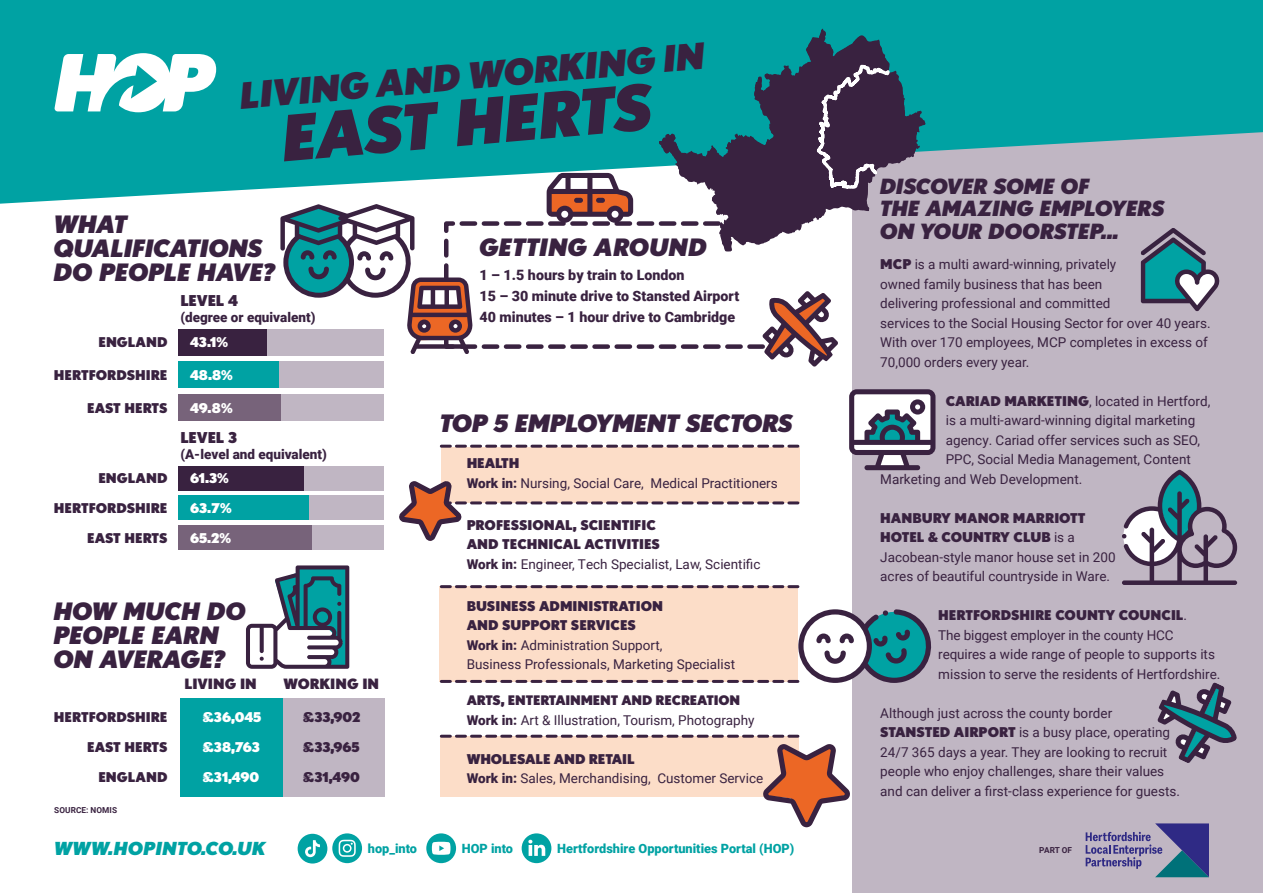
<style>
.page{position:relative;width:1263px;height:893px;background:#fff}
.page>*{position:absolute;margin:0;border:0;box-sizing:border-box;transform-origin:0 0}
.t1{font:italic 900 63px "Nobel";color:#392240}
.t2{font:italic 900 36px "Nobel";color:#392240}
.t3{font:italic 900 24px/24px "Nobel";letter-spacing:-.01em;color:#392240}
.t4{font:italic 900 21px/22.5px "Nobel";letter-spacing:-.01em;color:#392240}
.t5{font:italic 900 18px "Nobel";letter-spacing:.01em;color:#00a2a3}
.t6{font:900 15px "Nobel";letter-spacing:-.01em;color:#392240}
.t7{font:900 14.25px/21px "Roboto";color:#392240}
.t8{font:900 14.25px "Nobel";color:#392240}
.t9{font:13.5px/19.5px "Roboto";color:#392240}
.t10{font:900 13.5px/19.5px "Nobel";color:#392240}
.t11{font:900 13.5px "Nobel";color:#fff}
.t12{font:900 13.5px "Roboto";color:#392240}
.t13{font:900 13.2px "Nobel";letter-spacing:-.01em;color:#392240}
.t14{font:900 12.75px "Roboto";color:#00a2a3}
.t15{font:700 8.25px "Roboto";letter-spacing:.015em;color:#392240}
.s1{font-weight:900}
.s2{font-family:"Nobel";font-weight:900}
.s3{font-family:"Roboto";font-weight:400}
</style>
<div class="page">
<div style="left:441px;top:447px;width:358px;height:55px;background:#fcddc8"></div>
<div style="left:283px;top:698px;width:102px;height:98px;background:#c0b6c3"></div>
<div style="left:180px;top:698px;width:103px;height:98px;background:#00a2a3"></div>
<div style="left:853px;top:0;width:410px;height:893px;background:#c0b6c3"></div>
<svg style="left:0;top:0;width:1263px;height:204px;fill:#00a2a3"></svg>
<svg style="left:246px;top:565px;width:103px;height:104px"></svg>
<div style="left:178px;top:329px;width:205px;height:26px;background:#c0b6c3"></div>
<div style="left:178px;top:329px;width:88px;height:26px;background:#392240"></div>
<div style="left:178px;top:361px;width:205px;height:27px;background:#c0b6c3"></div>
<div style="left:178px;top:361px;width:100px;height:27px;background:#00a2a3"></div>
<div style="left:178px;top:394px;width:205px;height:26px;background:#c0b6c3"></div>
<div style="left:178px;top:394px;width:102px;height:26px;background:#77637a"></div>
<div style="left:178px;top:466px;width:205px;height:24px;background:#c0b6c3"></div>
<div style="left:178px;top:466px;width:126px;height:24px;background:#392240"></div>
<div style="left:178px;top:496px;width:205px;height:24px;background:#c0b6c3"></div>
<div style="left:178px;top:496px;width:131px;height:24px;background:#00a2a3"></div>
<div style="left:178px;top:525px;width:205px;height:25px;background:#c0b6c3"></div>
<div style="left:178px;top:525px;width:134px;height:25px;background:#77637a"></div>
<svg style="left:441px;top:445px;width:357px;height:3px"></svg>
<div style="left:439px;top:586px;width:358px;height:96px;background:#fcddc8"></div>
<div style="left:440px;top:736px;width:358px;height:60px;background:#fcddc8"></div>
<svg style="left:441px;top:585px;width:357px;height:3px"></svg>
<svg style="left:441px;top:735px;width:357px;height:3px"></svg>
<svg style="left:399px;top:481px;width:399px;height:60px"></svg>
<svg style="left:763px;top:744px;width:87px;height:83px"></svg>
<svg style="left:1086px;top:823px;width:123px;height:54px"></svg>
<svg style="left:54px;top:53px;width:162px;height:59px"></svg>
<svg style="left:298px;top:833px;width:64px;height:30px"></svg>
<svg style="left:426px;top:833px;width:30px;height:30px"></svg>
<svg style="left:522px;top:833px;width:29px;height:30px"></svg>
<svg style="left:659px;top:29px;width:266px;height:175px;background:#23858f"></svg>
<svg style="left:280px;top:62px;width:611px;height:305px"></svg>
<svg style="left:1140px;top:228px;width:80px;height:83px"></svg>
<svg style="left:441px;top:609px;width:490px;height:74px"></svg>
<svg style="left:849px;top:389px;width:86px;height:81px;background:#8e909e"></svg>
<svg style="left:1122px;top:470px;width:115px;height:115px"></svg>
<svg style="left:1157px;top:682px;width:80px;height:81px"></svg>
<h2 class="t2" style="left:238px;top:74px;width:468px;rotate:-5deg">LIVING AND WORKING IN</h2>
<h1 class="t1" style="left:279px;top:101px;width:373px;rotate:-5deg">EAST HERTS</h1>
<h3 class="t3" style="left:54px;top:211px;width:223px">WHAT<br>QUALIFICATIONS<br>DO PEOPLE HAVE?</h3>
<p class="t6" style="left:180px;top:291px;width:59px">LEVEL 4</p>
<p class="t12" style="left:180px;top:308px;width:137px">(degree or equivalent)</p>
<p class="t10" style="left:98px;top:332px;width:71px">ENGLAND</p>
<p class="t11" style="left:190px;top:334px;width:40px">43.1%</p>
<p class="t10" style="left:54px;top:365px;width:115px">HERTFORDSHIRE</p>
<p class="t11" style="left:190px;top:367px;width:44px">48.8%</p>
<p class="t10" style="left:87px;top:398px;width:82px">EAST HERTS</p>
<p class="t11" style="left:190px;top:400px;width:44px">49.8%</p>
<p class="t6" style="left:180px;top:428px;width:58px">LEVEL 3</p>
<p class="t12" style="left:180px;top:445px;width:148px">(A-level and equivalent)</p>
<p class="t10" style="left:98px;top:468px;width:71px">ENGLAND</p>
<p class="t11" style="left:190px;top:470px;width:40px">61.3%</p>
<p class="t10" style="left:54px;top:498px;width:115px">HERTFORDSHIRE</p>
<p class="t11" style="left:190px;top:500px;width:43px">63.7%</p>
<p class="t10" style="left:87px;top:528px;width:82px">EAST HERTS</p>
<p class="t11" style="left:190px;top:530px;width:43px">65.2%</p>
<h3 class="t3" style="left:54px;top:599px;width:194px">HOW MUCH DO<br>PEOPLE EARN<br>ON AVERAGE?</h3>
<p class="t8" style="left:184px;top:675px;width:74px">LIVING IN</p>
<p class="t8" style="left:283px;top:675px;width:97px">WORKING IN</p>
<p class="t10" style="left:54px;top:707px;width:115px">HERTFORDSHIRE</p>
<p class="t11" style="left:202px;top:709px;width:60px">£36,045</p>
<p class="t10" style="left:303px;top:707px;width:59px">£33,902</p>
<p class="t10" style="left:87px;top:737px;width:82px">EAST HERTS</p>
<p class="t11" style="left:202px;top:739px;width:59px">£38,763</p>
<p class="t10" style="left:303px;top:737px;width:58px">£33,965</p>
<p class="t10" style="left:98px;top:767px;width:71px">ENGLAND</p>
<p class="t11" style="left:202px;top:769px;width:59px">£31,490</p>
<p class="t10" style="left:303px;top:767px;width:59px">£31,490</p>
<p class="t15" style="left:54px;top:804px;width:65px">SOURCE: NOMIS</p>
<h3 class="t3" style="left:479px;top:235px;width:229px">GETTING AROUND</h3>
<p class="t7" style="left:479px;top:264px;width:261px">1 – 1.5 hours by train to London<br>15 – 30 minute drive to Stansted Airport<br>40 minutes – 1 hour drive to Cambridge</p>
<h3 class="t3" style="left:440px;top:411px;width:355px">TOP 5 EMPLOYMENT SECTORS</h3>
<p class="t10" style="left:467px;top:453px;width:54px">HEALTH</p>
<p class="t9" style="left:467px;top:472px;width:313px"><span class="s1">Work in:</span> Nursing, Social Care, Medical Practitioners</p>
<p class="t10" style="left:467px;top:515px;width:195px">PROFESSIONAL, SCIENTIFIC<br>AND TECHNICAL ACTIVITIES</p>
<p class="t9" style="left:467px;top:553px;width:295px"><span class="s1">Work in:</span> Engineer, Tech Specialist, Law, Scientific</p>
<p class="t10" style="left:467px;top:596px;width:198px">BUSINESS ADMINISTRATION<br>AND SUPPORT SERVICES</p>
<p class="t9" style="left:467px;top:634px;width:270px"><span class="s1">Work in:</span> Administration Support,<br>Business Professionals, Marketing Specialist</p>
<p class="t13" style="left:467px;top:692px;width:275px">ARTS, ENTERTAINMENT AND RECREATION</p>
<p class="t9" style="left:467px;top:709px;width:289px"><span class="s1">Work in:</span> Art &amp; Illustration, Tourism, Photography</p>
<p class="t10" style="left:467px;top:749px;width:169px">WHOLESALE AND RETAIL</p>
<p class="t9" style="left:467px;top:768px;width:298px"><span class="s1">Work in:</span> Sales, Merchandising, Customer Service</p>
<h3 class="t4" style="left:880px;top:174px;width:286px">DISCOVER SOME OF<br>THE AMAZING EMPLOYERS<br>ON YOUR DOORSTEP...</h3>
<p class="t9" style="left:880px;top:254px;width:332px"><span class="s2">MCP</span> is a multi award-winning, privately<br>owned family business that has been<br>delivering professional and committed<br>services to the Social Housing Sector for over 40 years.<br>With over 170 employees, MCP completes in excess of 70,000 orders every year.</p>
<p class="t9" style="left:946px;top:391px;width:266px"><span class="s2">CARIAD MARKETING</span>, located in Hertford,</p>
<p class="t9" style="left:946px;top:410px;width:251px">is a multi-award-winning digital marketing</p>
<p class="t9" style="left:946px;top:430px;width:256px">agency. Cariad offer services such as SEO,</p>
<p class="t9" style="left:946px;top:449px;width:247px">PPC, Social Media Management, Content</p>
<p class="t9" style="left:880px;top:469px;width:204px">Marketing and Web Development.</p>
<p class="t10" style="left:880px;top:508px;width:207px">HANBURY MANOR MARRIOTT<br>HOTEL &amp; COUNTRY CLUB <span class="s3">is a</span></p>
<p class="t9" style="left:880px;top:547px;width:237px">Jacobean-style manor house set in 200 acres of beautiful countryside in Ware.</p>
<p class="t10" style="left:938px;top:605px;width:250px">HERTFORDSHIRE COUNTY COUNCIL<span class="s3">.</span></p>
<p class="t9" style="left:938px;top:625px;width:284px">The biggest employer in the county HCC requires a wide range of people to supports its mission to serve the residents of Hertfordshire.</p>
<p class="t9" style="left:880px;top:703px;width:301px">Although just across the county border <span class="s2">STANSTED AIRPORT</span> is a busy place, operating 24/7 365 days a year. They are looking to recruit people who enjoy challenges, share their values and can deliver a first-class experience for guests.</p>
<h3 class="t5" style="left:54px;top:837px;width:213px">WWW.HOPINTO.CO.UK</h3>
<p class="t14" style="left:368px;top:840px;width:51px">hop_into</p>
<p class="t14" style="left:462px;top:840px;width:53px">HOP into</p>
<p class="t14" style="left:557px;top:840px;width:239px">Hertfordshire Opportunities Portal (HOP)</p>
<p class="t15" style="left:1039px;top:844px;width:34px">PART OF</p>
</div>
